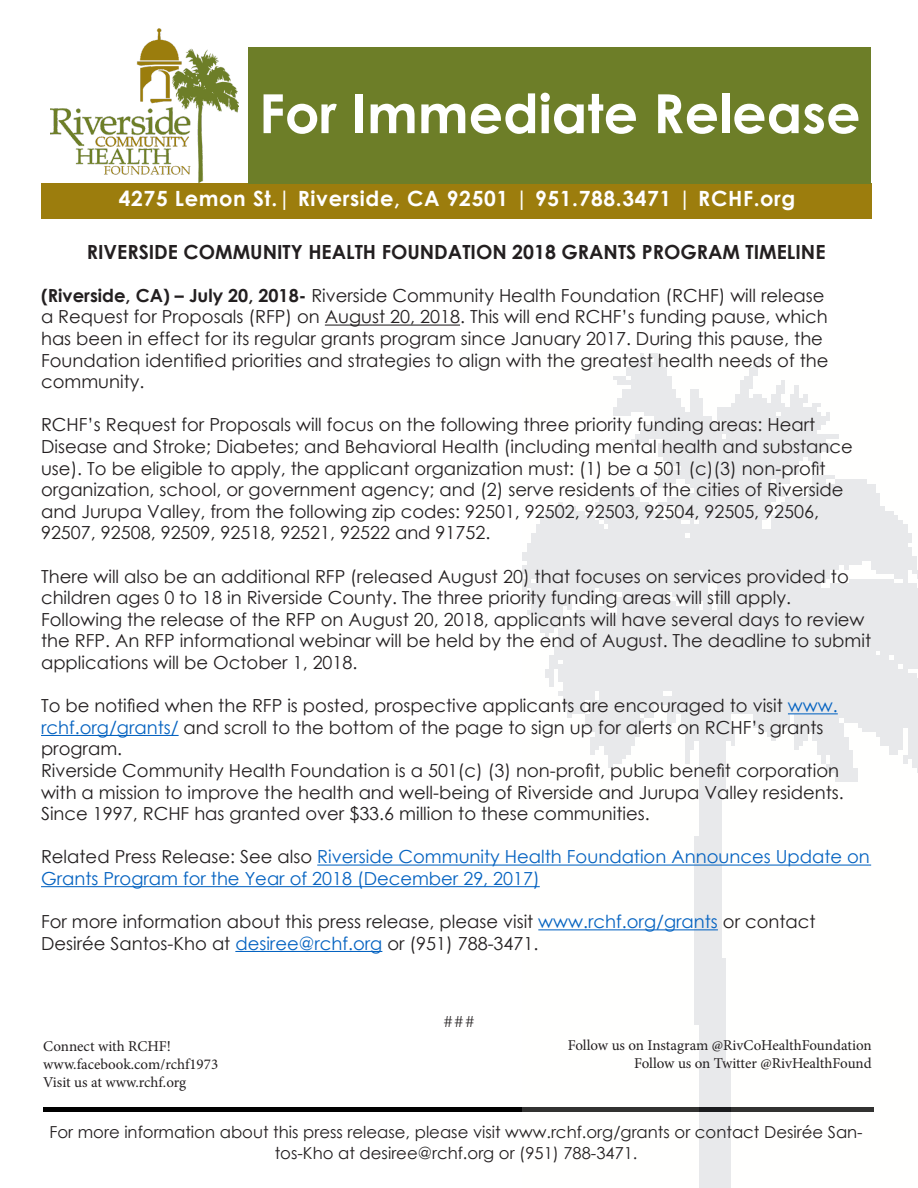
<style>
.page{position:relative;width:918px;height:1188px;background:#fff}
.page>*{position:absolute;margin:0;border:0;box-sizing:border-box;transform-origin:0 0}
.t1{font:700 54px "Century Gothic";color:#fff}
.t2{font:700 21px "Century Gothic";letter-spacing:.03em;color:#fff}
.t3{font:700 19.5px "Century Gothic";color:#231f20}
.t4{font:18px/21.6px "Century Gothic";color:#231f20}
.t5{font:18px/21.6px "Century Gothic";color:#0563c1}
.t6{font:16.5px/20.7px "Century Gothic";color:#231f20;text-align:center}
.t7{font:15px "Minion Pro";color:#231f20}
.t8{font:15px "Century Gothic";color:#231f20}
.s1{font-weight:700}
.s2{color:#0563c1}
.s3{color:#231f20}
</style>
<div class="page">
<div style="left:41px;top:184px;width:830px;height:35px;background:#9c7d0d"></div>
<div style="left:43px;top:1107px;width:830px;height:5px;background:#000"></div>
<img style="left:523px;top:353px;width:395px;height:835px">
<hr style="left:325px;top:325px;width:135px;height:1px;background:#231f20">
<hr style="left:788px;top:713px;width:50px;height:1px;background:#0563c1">
<hr style="left:41px;top:735px;width:138px;height:1px;background:#0563c1">
<hr style="left:317px;top:865px;width:554px;height:1px;background:#0563c1">
<hr style="left:41px;top:886px;width:499px;height:1px;background:#0563c1">
<hr style="left:538px;top:929px;width:180px;height:1px;background:#0563c1">
<hr style="left:235px;top:951px;width:147px;height:1px;background:#0563c1">
<img style="left:50px;top:28px;width:188px;height:154px">
<div style="left:248px;top:48px;width:623px;height:136px;background:#6d7e28"></div>
<p class="t1" style="left:259px;top:73px;width:603px">For Immediate Release</p>
<p class="t2" style="left:119px;top:183px;width:678px">4275 Lemon St.| Riverside, CA 92501 | 951.788.3471 | RCHF.org</p>
<p class="t3" style="left:87px;top:237px;width:740px">RIVERSIDE COMMUNITY HEALTH FOUNDATION 2018 GRANTS PROGRAM TIMELINE</p>
<p class="t4" style="left:41px;top:284px;width:789px"><span class="s1">(Riverside, CA) – July 20, 2018-</span> Riverside Community Health Foundation (RCHF) will release a Request for Proposals (RFP) on August 20, 2018. This will end RCHF’s funding pause, which has been in effect for its regular grants program since January 2017. During this pause, the Foundation identified priorities and strategies to align with the greatest health needs of the community.</p>
<p class="t4" style="left:41px;top:414px;width:813px">RCHF’s Request for Proposals will focus on the following three priority funding areas: Heart Disease and Stroke; Diabetes; and Behavioral Health (including mental health and substance use). To be eligible to apply, the applicant organization must: (1) be a 501 (c)(3) non-profit organization, school, or government agency; and (2) serve residents of the cities of Riverside and Jurupa Valley, from the following zip codes: 92501, 92502, 92503, 92504, 92505, 92506, 92507, 92508, 92509, 92518, 92521, 92522 and 91752.</p>
<p class="t4" style="left:41px;top:565px;width:809px">There will also be an additional RFP (released August 20) that focuses on services provided to children ages 0 to 18 in Riverside County. The three priority funding areas will still apply.</p>
<p class="t4" style="left:41px;top:608px;width:832px">Following the release of the RFP on August 20, 2018, applicants will have several days to review the RFP. An RFP informational webinar will be held by the end of August. The deadline to submit applications will be October 1, 2018.</p>
<p class="t4" style="left:41px;top:695px;width:798px">To be notified when the RFP is posted, prospective applicants are encouraged to visit <span class="s2">www. rchf.org/grants/</span> and scroll to the bottom of the page to sign up for alerts on RCHF’s grants program.</p>
<p class="t4" style="left:41px;top:759px;width:804px">Riverside Community Health Foundation is a 501(c) (3) non-profit, public benefit corporation with a mission to improve the health and well-being of Riverside and Jurupa Valley residents.<br>Since 1997, RCHF has granted over $33.6 million to these communities.</p>
<p class="t5" style="left:41px;top:846px;width:830px"><span class="s3">Related Press Release: See also</span> Riverside Community Health Foundation Announces Update on<br>Grants Program for the Year of 2018 (December 29, 2017)</p>
<p class="t4" style="left:41px;top:911px;width:776px">For more information about this press release, please visit <span class="s2">www.rchf.org/grants</span> or contact<br>Desirée Santos-Kho at <span class="s2">desiree@rchf.org</span> or (951) 788-3471.</p>
<p class="t7" style="left:43px;top:1037px;width:129px">Connect with RCHF!</p>
<p class="t7" style="left:43px;top:1055px;width:177px">www.facebook.com/rchf1973</p>
<p class="t7" style="left:43px;top:1073px;width:145px">Visit us at www.rchf.org</p>
<p class="t8" style="left:443px;top:1011px;width:34px">###</p>
<p class="t7" style="left:568px;top:1035px;width:305px">Follow us on Instagram @RivCoHealthFoundation</p>
<p class="t7" style="left:634px;top:1053px;width:239px">Follow us on Twitter @RivHealthFound</p>
<p class="t6" style="left:49px;top:1121px;width:815px">For more information about this press release, please visit www.rchf.org/grants or contact Desirée San&shy;tos-Kho at desiree@rchf.org or (951) 788-3471.</p>
</div>
